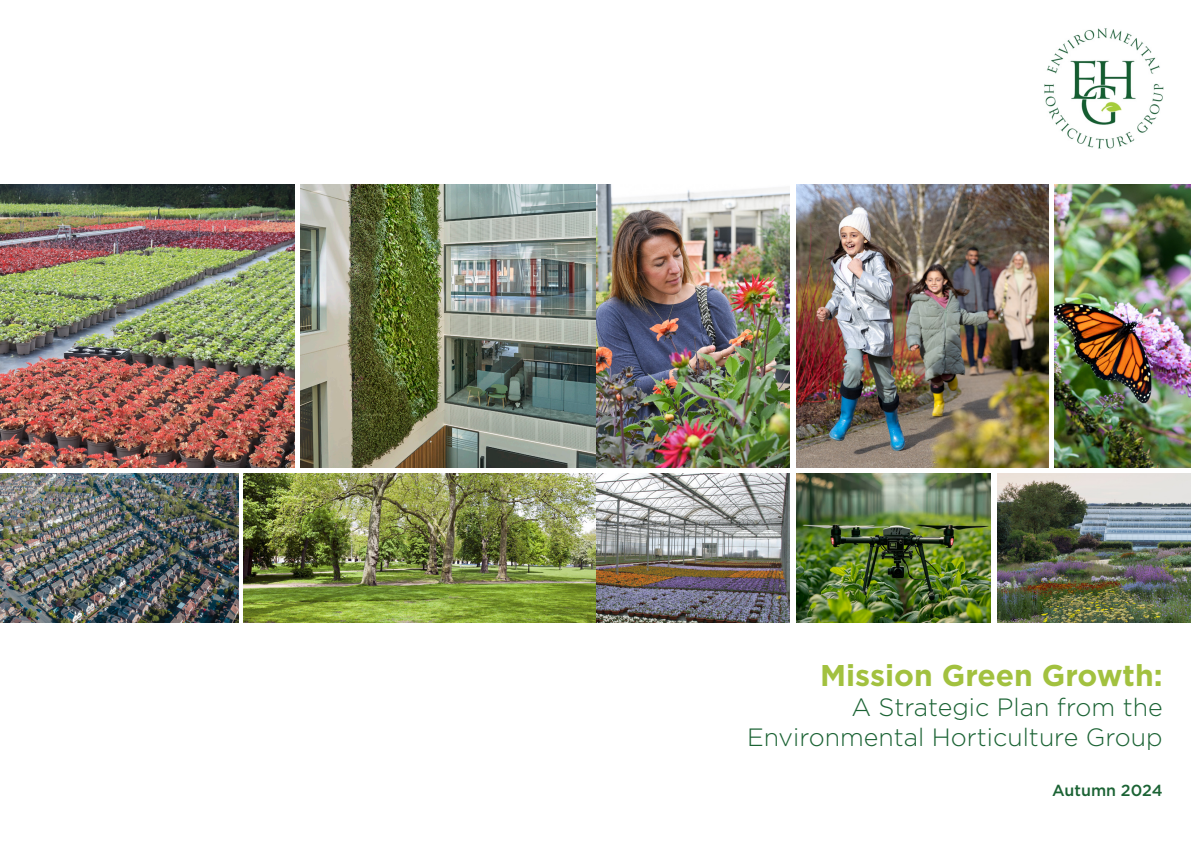
<style>
.page{position:relative;width:1191px;height:842px;background:#fff}
.page>*{position:absolute;margin:0;border:0;box-sizing:border-box;transform-origin:0 0}
.t1{font:700 30px "Gotham";color:#a2c13f}
.t2{font:300 25px/30px "Gotham";color:#1b6334;text-align:right}
.t3{font:500 16px "Gotham";color:#1b6334}
</style>
<div class="page">
<img style="left:1044px;top:28px;width:120px;height:121px">
<img style="left:244px;top:473px;width:545px;height:149px">
<img style="left:0;top:473px;width:238px;height:149px">
<img style="left:997px;top:473px;width:194px;height:149px">
<img style="left:796px;top:473px;width:194px;height:149px">
<img style="left:300px;top:184px;width:489px;height:284px">
<img style="left:1054px;top:184px;width:137px;height:284px">
<img style="left:796px;top:184px;width:252px;height:284px">
<img style="left:0;top:184px;width:295px;height:284px">
<p class="t1" style="left:820px;top:656px;width:344px">Mission Green Growth:</p>
<p class="t2" style="left:747px;top:692px;width:417px">A Strategic Plan from the<br>Environmental Horticulture Group</p>
<p class="t3" style="left:1052px;top:779px;width:112px">Autumn 2024</p>
</div>
